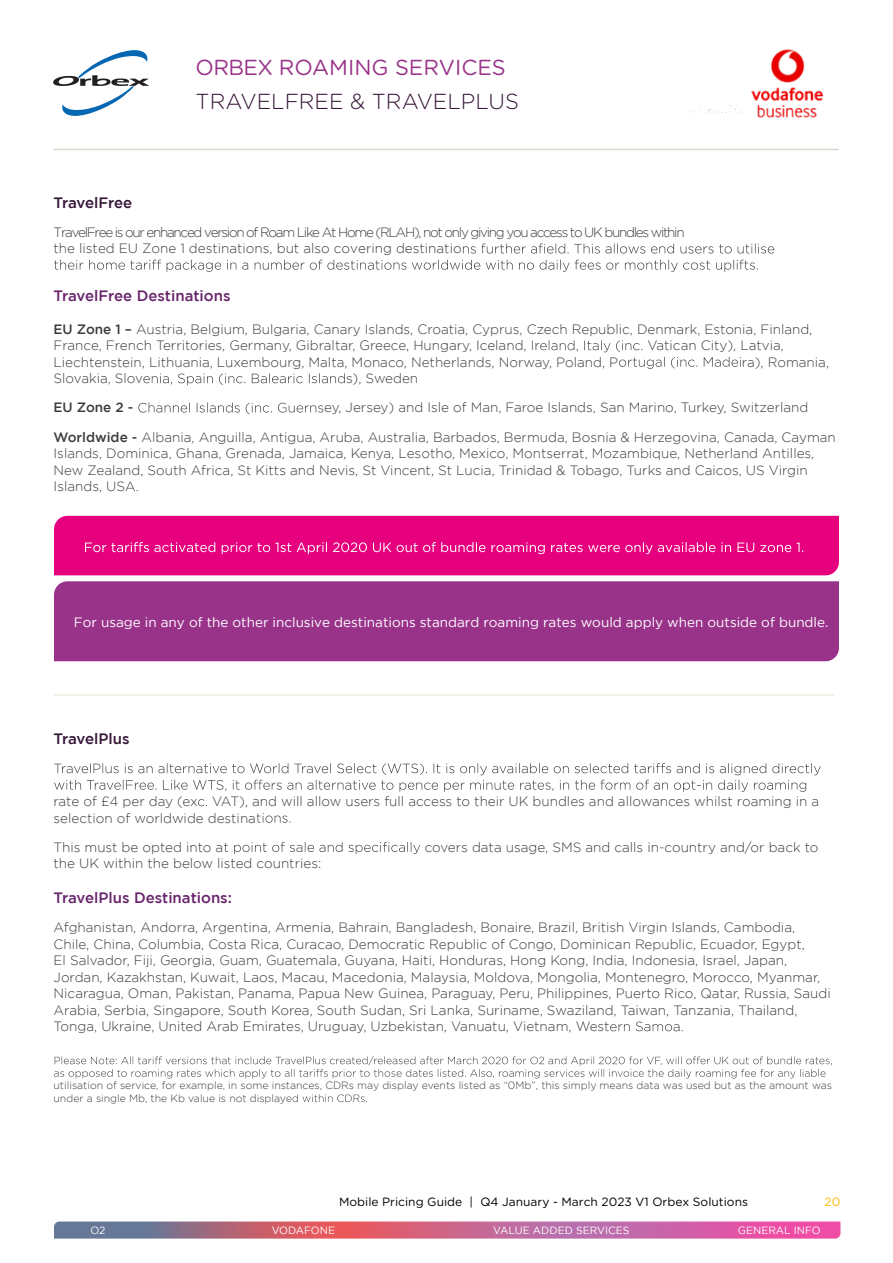
<style>
.page{position:relative;width:893px;height:1263px;background:#fff}
.page>*{position:absolute;margin:0;border:0;box-sizing:border-box;transform-origin:0 0}
.t1{font:300 21.75px "Gotham Rounded";color:#351436}
.t2{font:21.75px "Gotham Rounded";color:#99338a}
.t3{font:500 15px "Gotham";color:#67236a}
.t4{font:500 15px "Gotham";letter-spacing:-.01em;color:#351436}
.t5{font:300 13.5px/16.5px "Gotham";color:#3c3c3b}
.t6{font:300 13.5px/16.5px "Gotham";letter-spacing:-.095em;color:#3c3c3b}
.t7{font:13.5px "Gotham";color:#fff}
.t8{font:500 13.5px "Gotham";color:#3c3c3b}
.t9{font:12px "Gotham Rounded";color:#000}
.t10{font:12px "Gotham Rounded";color:#fbba00}
.t11{font:300 10.5px/12.6px "Gotham";color:#3c3c3b}
.t12{font:10.5px "Gotham";color:#fff}
.s1{font-weight:500}
</style>
<div class="page">
<hr style="left:54px;top:149px;width:785px;height:1px;background:#dad4c8">
<img style="left:687px;top:105px;width:49px;height:8px">
<svg style="left:54px;top:1221px;width:786px;height:17px;background:#c06893"></svg>
<svg style="left:463px;top:243px;width:311px;height:11px"></svg>
<svg style="left:54px;top:260px;width:704px;height:12px"></svg>
<svg style="left:540px;top:340px;width:201px;height:29px"></svg>
<svg style="left:143px;top:373px;width:202px;height:12px"></svg>
<svg style="left:138px;top:402px;width:185px;height:12px"></svg>
<svg style="left:125px;top:482px;width:13px;height:9px"></svg>
<svg style="left:54px;top:763px;width:767px;height:29px"></svg>
<svg style="left:198px;top:799px;width:9px;height:7px"></svg>
<svg style="left:257px;top:813px;width:33px;height:10px"></svg>
<svg style="left:224px;top:842px;width:196px;height:12px"></svg>
<svg style="left:610px;top:1021px;width:73px;height:10px"></svg>
<svg style="left:54px;top:1056px;width:778px;height:22px"></svg>
<svg style="left:286px;top:1094px;width:81px;height:8px"></svg>
<hr style="left:54px;top:694px;width:780px;height:2px;background:#f2ece1">
<div style="left:54px;top:516px;width:785px;height:59px;background:#e6007d"></div>
<div style="left:54px;top:581px;width:785px;height:80px;background:#99338a"></div>
<svg style="left:85px;top:542px;width:718px;height:12px;background:#ea2d94"></svg>
<svg style="left:53px;top:50px;width:96px;height:66px"></svg>
<img style="left:736px;top:49px;width:88px;height:69px">
<h1 class="t2" style="left:196px;top:53px;width:312px">ORBEX ROAMING SERVICES</h1>
<h1 class="t1" style="left:196px;top:87px;width:325px">TRAVELFREE &amp; TRAVELPLUS</h1>
<p class="t4" style="left:54px;top:194px;width:80px">TravelFree</p>
<p class="t6" style="left:54px;top:224px;width:633px">TravelFree is our enhanced version of Roam Like At Home (RLAH), not only giving you access to UK bundles within the listed EU Zone 1 destinations, but also covering destinatio</p>
<p class="t3" style="left:54px;top:287px;width:179px">TravelFree Destinations</p>
<p class="t5" style="left:54px;top:320px;width:760px"><span class="s1">EU Zone 1 –</span> Austria, Belgium, Bulgaria, Canary Islands, Croatia, Cyprus, Czech Republic, Denmark, Estonia, Finland,<br>France, French Territories, Germany, Gibraltar, Greece, Hungary, Iceland, Ir</p>
<p class="t5" style="left:647px;top:337px;width:138px">Vatican City), Latvia,</p>
<p class="t5" style="left:54px;top:353px;width:566px">Liechtenstein, Lithuania, Luxembourg, Malta, Monaco, Netherlands, Norway, Poland, P</p>
<p class="t5" style="left:742px;top:353px;width:89px">ra), Romania,</p>
<p class="t5" style="left:54px;top:370px;width:91px">Slovakia, Slov</p>
<p class="t5" style="left:346px;top:370px;width:74px">s), Sweden</p>
<p class="t8" style="left:54px;top:400px;width:81px">EU Zone 2 -</p>
<p class="t5" style="left:54px;top:393px;width:784px;line-height:29.2px;text-indent:270px">ey, Jersey) and Isle of Man, Faroe Islands, San Marino, Turkey, Switzerland<br><span class="s1">Worldwide -</span> Albania, Anguilla, Antigua, Aruba, Australia, Barbados, Bermuda, Bosnia &amp; Herzegovina, Canada, Cayman</p>
<p class="t5" style="left:54px;top:445px;width:762px">Islands, Dominica, Ghana, Grenada, Jamaica, Kenya, Lesotho, Mexico, Montserrat, Mozambique, Netherland Antilles,<br>New Zealand, South Africa, St Kitts and Nevis, St Vincent, St Lucia, Trinidad &amp; Tobago, Turks and Caicos, US Virgin<br>Islands, US</p>
<p class="t7" style="left:74px;top:614px;width:756px">For usage in any of the other inclusive destinations standard roaming rates would apply when outside of bundle.</p>
<p class="t4" style="left:54px;top:730px;width:77px">TravelPlus</p>
<p class="t5" style="left:54px;top:793px;width:767px">rate of £4 per day (ex VAT), and will allow users full access to their UK bundles and allowances whilst roaming in a selection of worldwide destina</p>
<p class="t5" style="left:54px;top:839px;width:171px">This must be opted into a</p>
<p class="t5" style="left:425px;top:839px;width:395px">covers data usage, SMS and calls in-country and/or back to</p>
<p class="t5" style="left:54px;top:855px;width:269px">the UK within the below listed countries:</p>
<p class="t3" style="left:54px;top:889px;width:180px">TravelPlus Destinations:</p>
<p class="t5" style="left:54px;top:919px;width:779px">Afghanistan, Andorra, Argentina, Armenia, Bahrain, Bangladesh, Bonaire, Brazil, British Virgin Islands, Cambodia, Chile, China, Columbia, Costa Rica, Curacao, Democratic Republic of Congo, Dominican Republic, Ecuador, Egypt,<br>El Salvador, Fiji, Georgia, Guam, Guatemala, Guyana, Haiti, Honduras, Hong Kong, India, Indonesia, Israel, Japan, Jordan, Kazakhstan, Kuwait, Laos, Macau, Macedonia, Malaysia, Moldova, Mongolia, Montenegro, Morocco, Myanmar, Nicaragua, Oman, Pakistan, Panama, Papua New Guinea, Paraguay, Peru, Philippines, Puerto Rico, Qatar, Russia, Saudi Arabia, Serbia, Singapore, South Korea, South Sudan, Sri Lanka, Suriname, Swaziland, Taiwan, Tanzania, Thailand, Tonga, Ukraine, United Arab Emirates, Uruguay, Uzbekistan, Vanuatu, Vietnam, West</p>
<p class="t11" style="left:54px;top:1079px;width:780px">utilisation of service, for example, in some instances, CDRs may display events listed as “0Mb”, this simply means data was used but as the amount was under a single Mb, the Kb value is not display</p>
<p class="t9" style="left:339px;top:1193px;width:410px">Mobile Pricing Guide | Q4 January - March 2023 V1 Orbex Solutions</p>
<p class="t10" style="left:825px;top:1193px;width:17px">20</p>
<p class="t12" style="left:90px;top:1225px;width:17px">O2</p>
<p class="t12" style="left:272px;top:1225px;width:65px">VODAFONE</p>
<p class="t12" style="left:493px;top:1225px;width:138px">VALUE ADDED SERVICES</p>
<p class="t12" style="left:738px;top:1225px;width:85px">GENERAL INFO</p>
</div>
